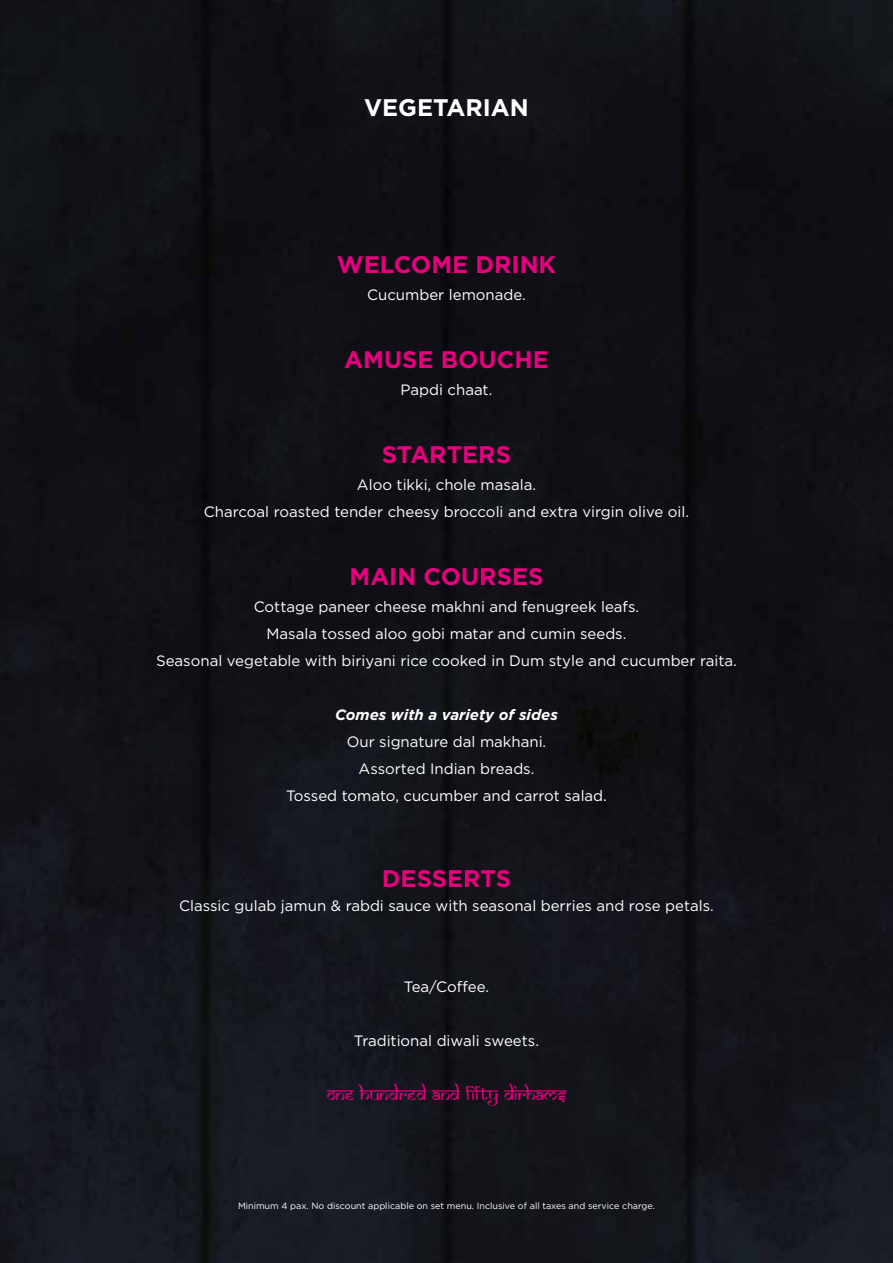
<style>
.page{position:relative;width:893px;height:1263px;background:#fff}
.page>*{position:absolute;margin:0;border:0;box-sizing:border-box;transform-origin:0 0}
.t1{font:700 24px "Gotham";color:#e6007d}
.t2{font:700 24px "Gotham";color:#fff}
.t3{font:18px "Samarkan Normal";color:#e6007d}
.t4{font:15px/27px "Gotham";color:#fff;text-align:center}
.t5{font:italic 700 15px "Gotham HTF";color:#fff}
.t6{font:9px "Gotham";color:#fff}
</style>
<div class="page">
<img style="left:0;top:0;width:893px;height:1263px">
<h1 class="t2" style="left:364px;top:93px;width:166px">VEGETARIAN</h1>
<h1 class="t1" style="left:337px;top:250px;width:221px">WELCOME DRINK</h1>
<p class="t4" style="left:367px;top:281px;width:160px">Cucumber lemonade.</p>
<h1 class="t1" style="left:344px;top:346px;width:206px">AMUSE BOUCHE</h1>
<p class="t4" style="left:401px;top:376px;width:93px">Papdi chaat.</p>
<h1 class="t1" style="left:382px;top:441px;width:131px">STARTERS</h1>
<p class="t4" style="left:204px;top:471px;width:487px">Aloo tikki, chole masala.<br>Charcoal roasted tender cheesy broccoli and extra virgin olive oil.</p>
<h1 class="t1" style="left:349px;top:563px;width:195px">MAIN COURSES</h1>
<p class="t4" style="left:156px;top:593px;width:582px">Cottage paneer cheese makhni and fenugreek leafs.<br>Masala tossed aloo gobi matar and cumin seeds.<br>Seasonal vegetable with biriyani rice cooked in Dum style and cucumber raita.</p>
<p class="t5" style="left:335px;top:706px;width:224px">Comes with a variety of sides</p>
<p class="t4" style="left:286px;top:728px;width:322px">Our signature dal makhani.<br>Assorted Indian breads.<br>Tossed tomato, cucumber and carrot salad.</p>
<h1 class="t1" style="left:382px;top:864px;width:131px">DESSERTS</h1>
<p class="t4" style="left:179px;top:892px;width:536px">Classic gulab jamun &amp; rabdi sauce with seasonal berries and rose petals.</p>
<p class="t4" style="left:404px;top:973px;width:87px">Tea/Coffee.</p>
<p class="t4" style="left:354px;top:1027px;width:187px">Traditional diwali sweets.</p>
<p class="t3" style="left:327px;top:1084px;width:241px">One hundred and fifty dirhams</p>
<p class="t6" style="left:238px;top:1201px;width:418px">Minimum 4 pax. No discount applicable on set menu. Inclusive of all taxes and service charge.</p>
</div>
